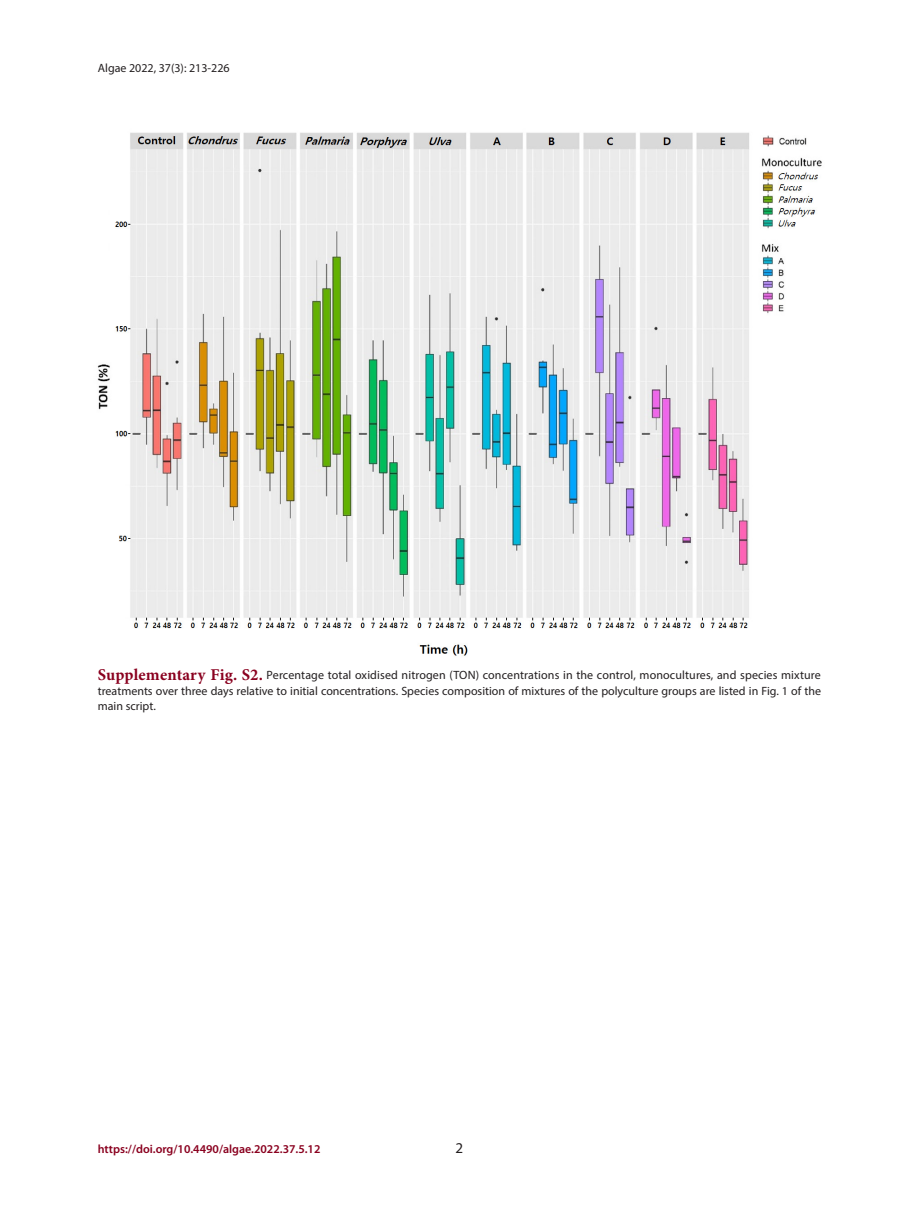
<style>
.page{position:relative;width:919px;height:1217px;background:#fff}
.page>*{position:absolute;margin:0;border:0;box-sizing:border-box;transform-origin:0 0}
.t1{font:15px "Myriad Pro";color:#231f20}
.테이블_이미지_캡션{font:12px/15.8px "Myriad Pro";color:#231f20;text-align:justify}
.t2{font:600 12px "Myriad Pro";color:#8a011f}
.s1{font-family:"Minion Pro";font-weight:700;font-size:16.5px;color:#8a011f}
</style>
<div class="page">
<img style="left:97px;top:132px;width:725px;height:524px">
<p class="테이블_이미지_캡션" style="left:98px;top:60px;width:133px">Algae 2022, 37(3): 213-226</p>
<p class="테이블_이미지_캡션" style="left:98px;top:666px;width:724px"><span class="s1">Supplementary Fig. S2.</span> Percentage total oxidised nitrogen (TON) concentrations in the control, monocultures, and species mixture treatments over three days relative to initial concentrations. Species composition of mixtures of the polyculture groups are listed in Fig. 1 of the main script.</p>
<p class="t2" style="left:98px;top:1140px;width:224px">https://doi.org/10.4490/algae.2022.37.5.12</p>
<p class="t1" style="left:455px;top:1138px;width:9px">2</p>
</div>
